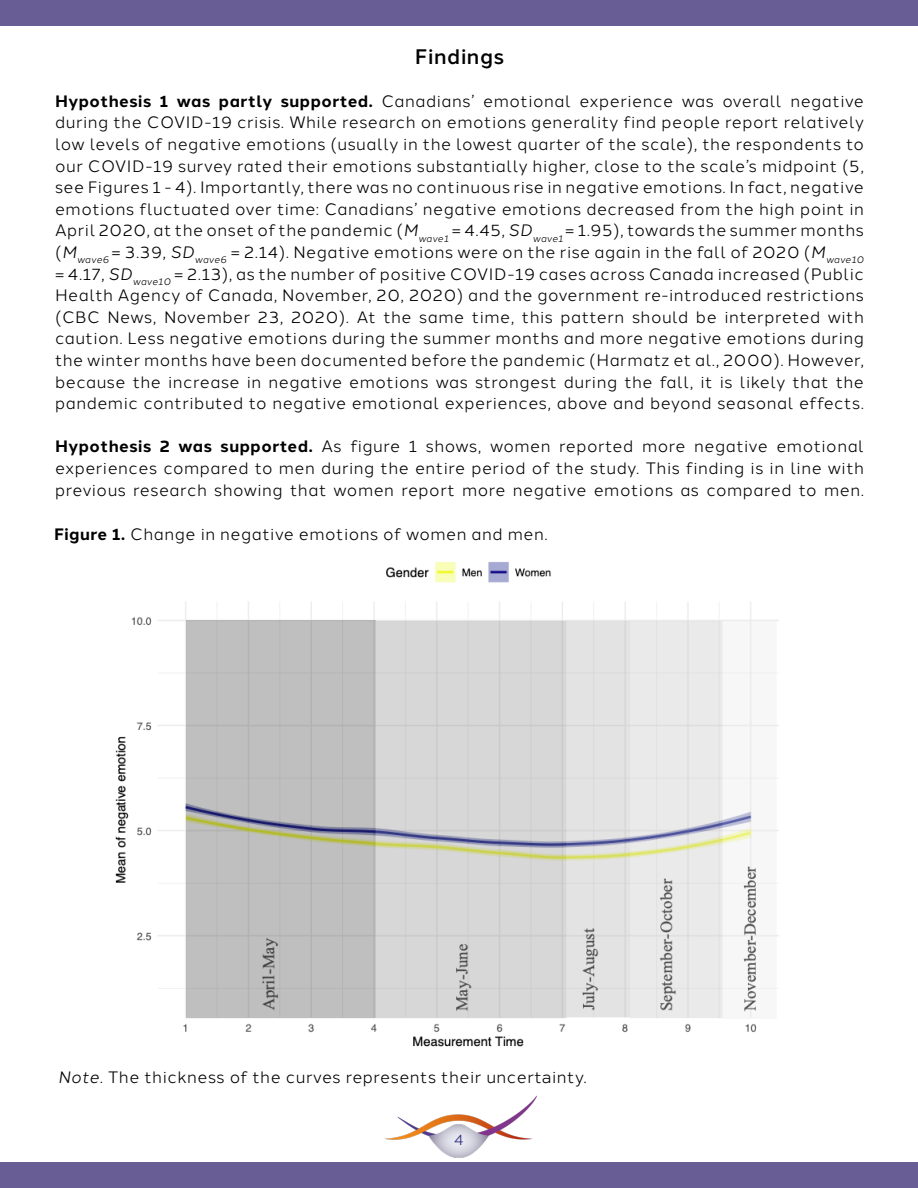
<style>
.page{position:relative;width:918px;height:1188px;background:#fff}
.page>*{position:absolute;margin:0;border:0;box-sizing:border-box;transform-origin:0 0}
.t1{font:500 21px "Halcom";letter-spacing:.03em;color:#000}
.t2{font:16.5px/21.6px "Halcom";letter-spacing:.03em;color:#000;text-align:justify}
.t3{font:15px "Halcom";color:#342d83}
.s1{font-weight:700}
.s2{font-style:italic}
</style>
<div class="page">
<div style="left:0;top:1162px;width:918px;height:26px;background:#695d95"></div>
<div style="left:0;top:0;width:918px;height:26px;background:#695d95"></div>
<img style="left:384px;top:1095px;width:153px;height:63px">
<img style="left:115px;top:562px;width:664px;height:485px">
<p class="t1" style="left:415px;top:39px;width:91px">Findings</p>
<p class="t2" style="left:55px;top:89px;width:811px"><span class="s1">Hypothesis 1 was partly supported.</span> Canadians’ emotional experience was overall negative during the COVID-19 crisis. While research on emotions generality find people report relatively low levels of negative emotions (usually in the lowest quarter of the scale), the respondents to our COVID-19 survey rated their emotions substantially higher, close to the scale’s midpoint (5, see Figures 1 - 4). Importantly, there was no continuous rise in negative emotions. In fact, negative emotions fluctuated over time: Canadians’ negative emotions decreased from the high point in April 2020, at the onset of the pandemic (<span class="s2">M</span><sub>wave1</sub> = 4.45, <span class="s2">SD</span><sub>wave1</sub> = 1.95), towards the summer months (<span class="s2">M</span><sub>wave6</sub> = 3.39, <span class="s2">SD</span><sub>wave6</sub> = 2.14). Negative emotions were on the rise again in the fall of 2020 (<span class="s2">M</span><sub>wave10 </sub>= 4.17, <span class="s2">SD</span><sub>wave10</sub> = 2.13), as the number of positive COVID-19 cases across Canada increased (Public Health Agency of Canada, November, 20, 2020) and the government re-introduced restrictions (CBC News, November 23, 2020). At the same time, this pattern should be interpreted with caution. Less negative emotions during the summer months and more negative emotions during the winter months have been documented before the pandemic (Harmatz et al., 2000). However, because the increase in negative emotions was strongest during the fall, it is likely that the pandemic contributed to negative emotional experiences, above and beyond seasonal effects.</p>
<p class="t2" style="left:55px;top:434px;width:811px"><span class="s1">Hypothesis 2 was supported.</span> As figure 1 shows, women reported more negative emotional experiences compared to men during the entire period of the study. This finding is in line with previous research showing that women report more negative emotions as compared to men.</p>
<p class="t2" style="left:54px;top:522px;width:495px"><span class="s1">Figure 1.</span> Change in negative emotions of women and men.</p>
<p class="t2" style="left:58px;top:1065px;width:530px"><span class="s2">Note</span>. The thickness of the curves represents their uncertainty.</p>
<p class="t3" style="left:454px;top:1128px;width:11px">4</p>
</div>
